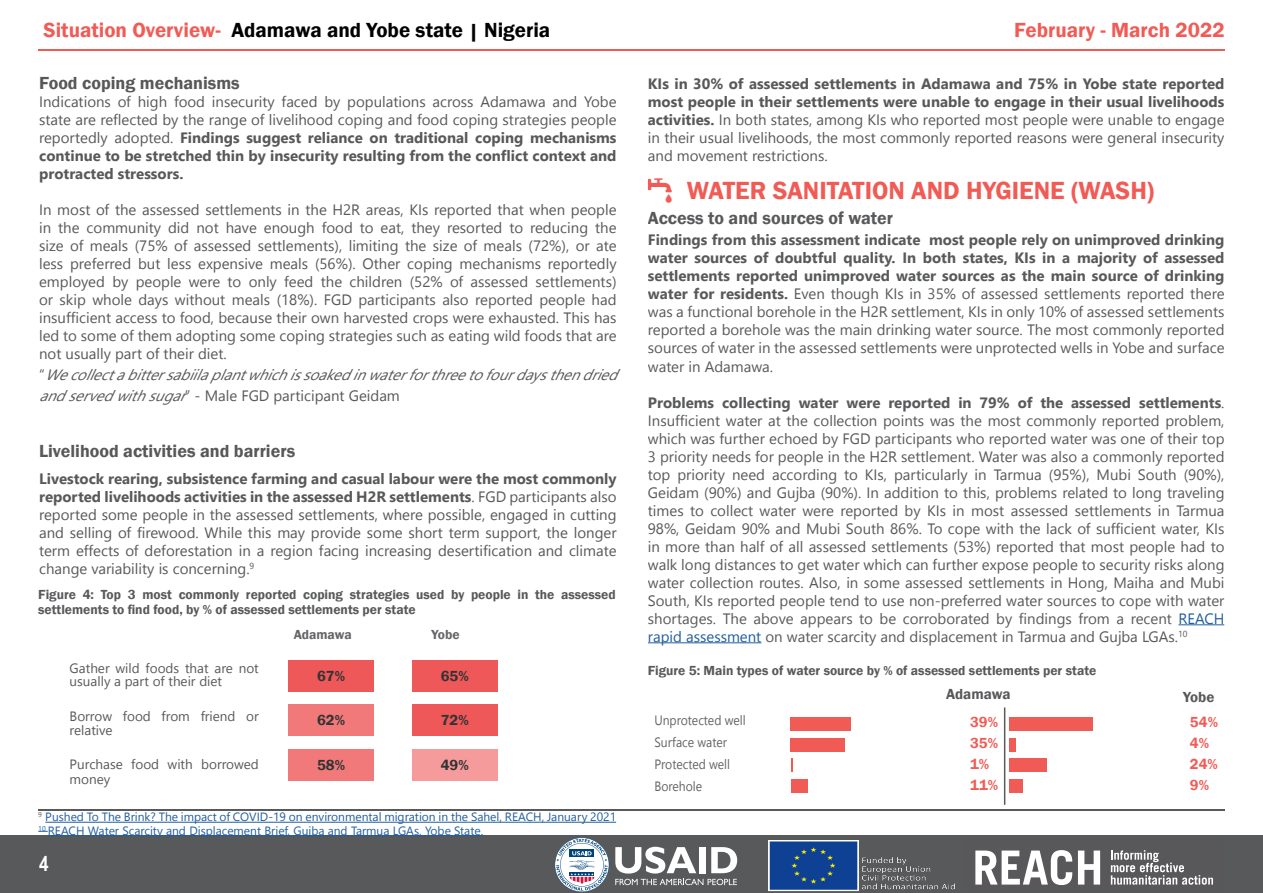
<style>
.page{position:relative;width:1263px;height:893px;background:#fff}
.page>*{position:absolute;margin:0;border:0;box-sizing:border-box;transform-origin:0 0}
.t1{font:205.8px "Chartwell Bars Vertical";color:#f15b55;scale:.87 1}
.t2{font:600 25.5px "Franklin Gothic";color:#f15b55}
.t3{font:600 21px "Franklin Gothic";color:#000}
.t4{font:600 21px "Franklin Gothic";color:#f15b55}
.t5{font:700 21px "Arial Narrow";color:#fff}
.t6{font:600 18px "Franklin Gothic";color:#585859}
.t7{font:600 18px "Franklin Gothic";color:#58595b}
.t8{font:15px/18px "Leelawadee UI";color:#58585a;text-align:justify}
.t9{font:15px/18px "Leelawadee UI";color:#58595b;text-align:justify}
.t10{font:italic 15px/21px "Leelawadee UI";color:#58585a}
.t11{font:600 15px/21px "Franklin Gothic";color:#f15b55}
.t12{font:600 15px "Franklin Gothic";color:#333334}
.t13{font:600 15px "Franklin Gothic";color:#58595b}
.t14{font:600 13.5px/15px "Franklin Gothic";color:#58595b}
.t15{font:13.5px/13.5px "Leelawadee UI";color:#58595a}
.t16{font:13.5px/21.8px "Leelawadee UI";color:#646568;scale:.9 1}
.t17{font:600 13.5px "Franklin Gothic";color:#646568}
.t18{font:12px/13.5px "Leelawadee UI";color:#215e9e}
.s1{color:#f15b55}
.s2{font-weight:700}
.s3{font-style:normal}
.s4{font-weight:700;color:#58595b}
.s5{color:#58595b}
.s6{color:#215e9e}
</style>
<div class="page">
<hr style="left:38px;top:49px;width:1187px;height:2px;background:#f15b55">
<div style="left:0;top:836px;width:1263px;height:57px;background:#58595b"></div>
<svg style="left:975px;top:850px;width:125px;height:35px"></svg>
<svg style="left:1111px;top:850px;width:102px;height:35px"></svg>
<img style="left:768px;top:840px;width:187px;height:51px">
<svg style="left:615px;top:879px;width:122px;height:6px"></svg>
<svg style="left:615px;top:847px;width:81px;height:26px"></svg>
<div style="left:699px;top:847px;width:7px;height:26px;background:#fff"></div>
<svg style="left:711px;top:847px;width:26px;height:26px"></svg>
<svg style="left:555px;top:837px;width:54px;height:55px"></svg>
<hr style="left:38px;top:809px;width:1187px;height:2px;background:#58595b">
<hr style="left:1178px;top:624px;width:46px;height:1px;background:#215e9e">
<hr style="left:648px;top:642px;width:113px;height:1px;background:#215e9e">
<hr style="left:1004px;top:707px;width:1px;height:98px;background:#58595b">
<div style="left:289px;top:660px;width:85px;height:32px;background:#ee5859"></div>
<div style="left:289px;top:704px;width:85px;height:32px;background:#f1797a"></div>
<div style="left:289px;top:749px;width:85px;height:31px;background:#f1797a"></div>
<div style="left:412px;top:660px;width:85px;height:32px;background:#ee5859"></div>
<div style="left:412px;top:704px;width:85px;height:32px;background:#ee5859"></div>
<div style="left:412px;top:749px;width:85px;height:31px;background:#f59b9b"></div>
<hr style="left:45px;top:822px;width:571px;height:1px;background:#215e9e">
<hr style="left:48px;top:835px;width:435px;height:1px;background:#215e9e">
<h3 class="t3" style="left:44px;top:17px;width:508px"><span class="s1">Situation Overview-</span> Adamawa and Yobe state | Nigeria</h3>
<h3 class="t4" style="left:1014px;top:17px;width:212px">February - March 2022</h3>
<p class="t6" style="left:39px;top:72px;width:202px">Food coping mechanisms</p>
<p class="t8" style="left:39px;top:92px;width:579px">Indications of high food insecurity faced by populations across Adamawa and Yobe state are reflected by the range of livelihood coping and food coping strategies people reportedly adopted. <span class="s2">Findings suggest reliance on traditional coping mechanisms continue to be stretched thin by insecurity resulting from the conflict context and protracted stressors.</span></p>
<p class="t8" style="left:39px;top:200px;width:579px">In most of the assessed settlements in the H2R areas, KIs reported that when people in the community did not have enough food to eat, they resorted to reducing the size of meals (75% of assessed settlements), limiting the size of meals (72%), or ate less preferred but less expensive meals (56%). Other coping mechanisms reportedly employed by people were to only feed the children (52% of assessed settlements) or skip whole days without meals (18%). FGD participants also reported people had insufficient access to food, because their own harvested crops were exhausted. This has led to some of them adopting some coping strategies such as eating wild foods that are not usually part of their diet.</p>
<p class="t10" style="left:39px;top:364px;width:588px"><span class="s3">“</span> Wecollectabittersabiilaplantwhichissoakedinwaterforthreetofourdaysthendried andservedwithsugar<span class="s3">” - Male FGD participant Geidam</span></p>
<p class="t6" style="left:39px;top:440px;width:258px">Livelihood activities and barriers</p>
<p class="t8" style="left:39px;top:469px;width:579px"><span class="s4">Livestock rearing, subsistence farming and casual labour were the most commonly reported livelihoods activities in the assessed H2R settlements</span><span class="s5">.</span> FGD participants also reported some people in the assessed settlements, where possible, engaged in cutting and selling of firewood. While this may provide some short term support, the longer term effects of deforestation in a region facing increasing desertification and climate change variability is concerning.<sup>9</sup></p>
<p class="t14" style="left:38px;top:587px;width:579px">Figure 4: Top 3 most commonly reported coping strategies used by people in the assessed settlements to find food, by % of assessed settlements per state</p>
<p class="t15" style="left:70px;top:661px;width:191px">Gather wild foods that are not usually a part of their diet</p>
<p class="t15" style="left:70px;top:709px;width:191px">Borrow food from friend or relative</p>
<p class="t15" style="left:70px;top:756px;width:191px;line-height:15px">Purchase food with borrowed money</p>
<p class="t17" style="left:294px;top:626px;width:60px">Adamawa</p>
<p class="t17" style="left:431px;top:626px;width:30px">Yobe</p>
<p class="t12" style="left:317px;top:667px;width:29px">67%</p>
<p class="t12" style="left:317px;top:711px;width:29px">62%</p>
<p class="t12" style="left:317px;top:756px;width:29px">58%</p>
<p class="t12" style="left:441px;top:667px;width:29px">65%</p>
<p class="t12" style="left:441px;top:711px;width:29px">72%</p>
<p class="t12" style="left:441px;top:756px;width:29px">49%</p>
<p class="t18" style="left:38px;top:809px;width:579px"><sup>9</sup> Pushed To The Brink? The impact of COVID-19 on environmental migration in the Sahel, REACH, January 2021<br><sup>10</sup> REACH Water Scarcity and Displacement Brief, Gujba and Tarmua LGAs, Yobe State.</p>
<h3 class="t5" style="left:39px;top:847px;width:11px">4</h3>
<p class="t8" style="left:648px;top:74px;width:578px"><span class="s2">KIs in 30% of assessed settlements in Adamawa and 75% in Yobe state reported most people in their settlements were unable to engage in their usual livelihoods activities.</span> In both states, among KIs who reported most people were unable to engage in their usual livelihoods, the most commonly reported reasons were general insecurity and movement restrictions.</p>
<h2 class="t2" style="left:687px;top:175px;width:469px">WATER SANITATION AND HYGIENE (WASH)</h2>
<p class="t7" style="left:648px;top:207px;width:247px">Access to and sources of water</p>
<p class="t9" style="left:648px;top:230px;width:578px"><span class="s2">Findings from this assessment indicate most people rely on unimproved drinking water sources of doubtful quality. In both states, KIs in a majority of assessed settlements reported unimproved water sources as the main source of drinking water for residents.</span> Even though KIs in 35% of assessed settlements reported there was a functional borehole in the H2R settlement, KIs in only 10% of assessed settlements reported a borehole was the main drinking water source. The most commonly reported sources of water in the assessed settlements were unprotected wells in Yobe and surface water in Adamawa.</p>
<p class="t9" style="left:648px;top:392px;width:578px"><span class="s2">Problems collecting water were reported in 79% of the assessed settlements</span>.<br>Insufficient water at the collection points was the most commonly reported problem, which was further echoed by FGD participants who reported water was one of their top 3 priority needs for people in the H2R settlement. Water was also a commonly reported top priority need according to KIs, particularly in Tarmua (95%), Mubi South (90%), Geidam (90%) and Gujba (90%). In addition to this, problems related to long traveling times to collect water were reported by KIs in most assessed settlements in Tarmua 98%, Geidam 90% and Mubi South 86%. To cope with the lack of sufficient water, KIs in more than half of all assessed settlements (53%) reported that most people had to walk long distances to get water which can further expose people to security risks along water collection routes. Also, in some assessed settlements in Hong, Maiha and Mubi South, KIs reported people tend to use non-preferred water sources to cope with water shortages. The above appears to be corroborated by findings from a recent <span class="s6">REACH rapid assessment</span> on water scarcity and displacement in Tarmua and Gujba LGAs.<sup>10</sup></p>
<p class="t14" style="left:648px;top:663px;width:450px">Figure 5: Main types of water source by % of assessed settlements per state</p>
<h1 class="t1" style="left:988px;top:707px;width:111px;rotate:90deg">39+35+1+11</h1>
<p class="t13" style="left:946px;top:685px;width:66px">Adamawa</p>
<p class="t13" style="left:1183px;top:688px;width:33px">Yobe</p>
<p class="t16" style="left:654px;top:709px;width:103px">Unprotected well<br>Surface water<br>Protected well<br>Borehole</p>
<p class="t11" style="left:970px;top:712px;width:30px">39%<br>35%<br>1%<br>11%</p>
<h1 class="t1" style="left:1206px;top:707px;width:111px;rotate:90deg">5+4+24+9</h1>
<p class="t11" style="left:1190px;top:712px;width:30px">54%<br>4%<br>24%<br>9%</p>
</div>
